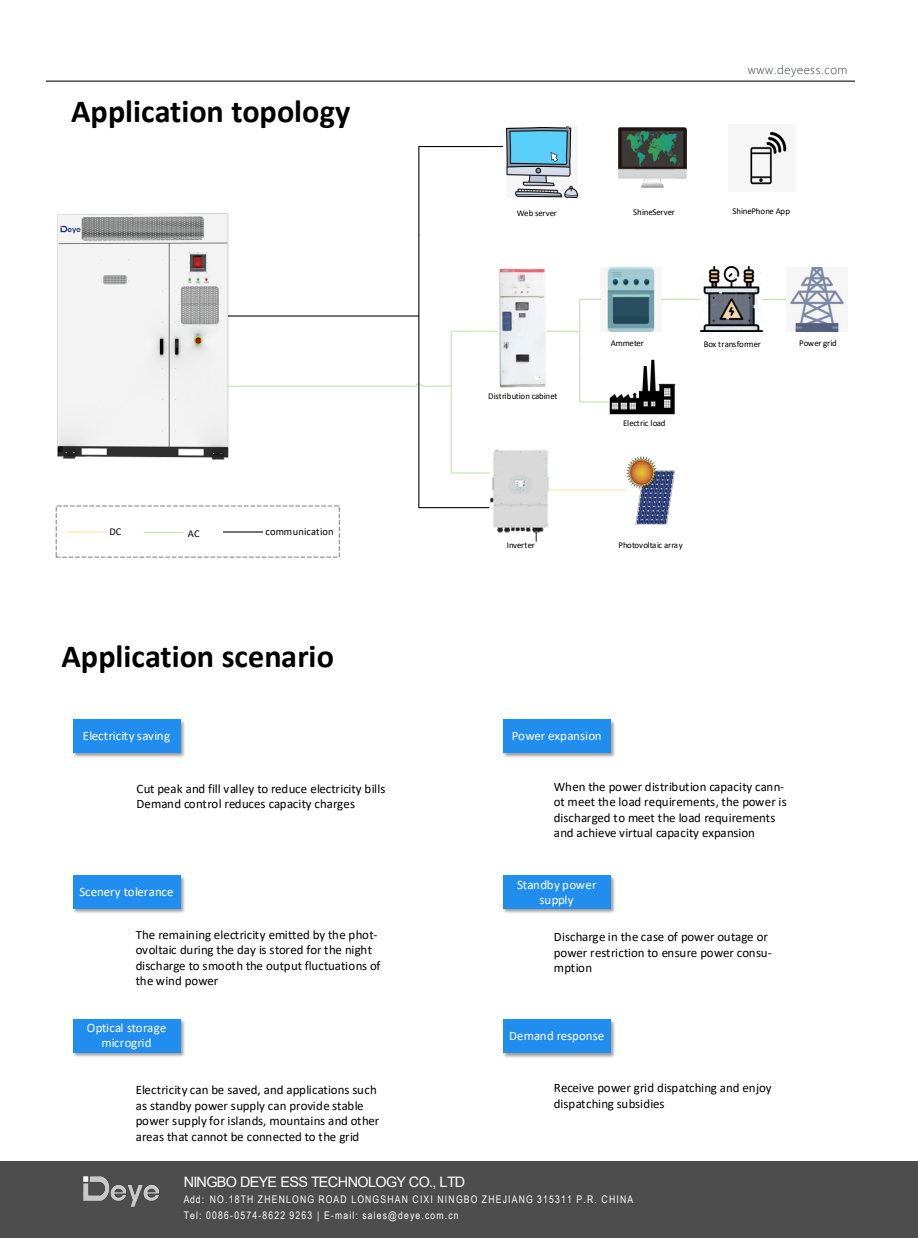
<style>
.page{position:relative;width:918px;height:1238px;background:#fff}
.page>*{position:absolute;margin:0;border:0;box-sizing:border-box;transform-origin:0 0}
.t1{font:700 32.25px "Calibri";letter-spacing:.005em;color:#000}
.t2{font:14.4px "Arial";letter-spacing:-.04em;color:#fff}
.t3{font:12.9px/15.5px "Calibri";color:#000}
.t4{font:12.9px/15.5px "Calibri";color:#fff;text-align:center}
.t5{font:300 12px "Segoe UI";letter-spacing:.045em;color:#313333}
.t6{font:10.5px "Arial Narrow";letter-spacing:.115em;color:#fff}
.t7{font:10.5px "Calibri";letter-spacing:.01em;color:#000}
.t8{font:8.85px "Calibri";letter-spacing:-.02em;color:#000}
.t9{font:8.85px "Calibri";letter-spacing:.005em;color:#000}
.t10{font:8.85px "Calibri";color:#000}
.t11{font:8.85px "Calibri";letter-spacing:-.04em;color:#000}
</style>
<div class="page">
<div style="left:0;top:1161px;width:918px;height:76px;background:#4d4d4d"></div>
<img style="left:83px;top:1176px;width:76px;height:31px">
<hr style="left:46px;top:80px;width:809px;height:2px;background:#4d4d4d">
<img style="left:507px;top:127px;width:70px;height:70px">
<img style="left:618px;top:128px;width:69px;height:59px">
<img style="left:750px;top:131px;width:37px;height:54px">
<img style="left:601px;top:267px;width:60px;height:64px">
<img style="left:701px;top:266px;width:62px;height:65px">
<svg style="left:763px;top:299px;width:24px;height:1px"></svg>
<img style="left:787px;top:268px;width:60px;height:63px">
<img style="left:610px;top:359px;width:66px;height:56px">
<img style="left:625px;top:456px;width:50px;height:68px">
<hr style="left:549px;top:489px;width:76px;height:1px;background:#fee599">
<img style="left:73px;top:719px;width:112px;height:39px">
<div style="left:73px;top:719px;width:107px;height:34px;background:#218def"></div>
<img style="left:503px;top:720px;width:112px;height:38px">
<div style="left:503px;top:719px;width:108px;height:34px;background:#218def"></div>
<img style="left:73px;top:875px;width:112px;height:38px">
<div style="left:73px;top:875px;width:107px;height:34px;background:#218def"></div>
<img style="left:503px;top:876px;width:112px;height:37px">
<div style="left:503px;top:875px;width:108px;height:34px;background:#218def"></div>
<img style="left:73px;top:1019px;width:112px;height:38px">
<div style="left:73px;top:1019px;width:107px;height:33px;background:#218def"></div>
<img style="left:503px;top:1020px;width:112px;height:38px">
<div style="left:503px;top:1019px;width:108px;height:34px;background:#218def"></div>
<img style="left:493px;top:449px;width:56px;height:93px">
<svg style="left:212px;top:146px;width:294px;height:363px"></svg>
<hr style="left:68px;top:531px;width:39px;height:1px;background:#fee599">
<hr style="left:144px;top:532px;width:39px;height:1px;background:#c5e0b3">
<hr style="left:223px;top:531px;width:40px;height:1px;background:#000">
<hr style="left:661px;top:299px;width:40px;height:1px;background:#c5e0b3">
<svg style="left:579px;top:298px;width:32px;height:105px"></svg>
<img style="left:499px;top:268px;width:48px;height:119px">
<hr style="left:547px;top:331px;width:32px;height:1px;background:#c5e0b3">
<img style="left:57px;top:191px;width:221px;height:274px">
<p class="t1" style="left:71px;top:88px;width:281px">Application topology</p>
<p class="t7" style="left:110px;top:524px;width:14px">DC</p>
<p class="t7" style="left:188px;top:526px;width:14px">AC</p>
<p class="t7" style="left:265px;top:524px;width:70px">communication</p>
<p class="t1" style="left:61px;top:633px;width:274px">Application scenario</p>
<p class="t5" style="left:748px;top:58px;width:101px">www.deyeess.com</p>
<p class="t8" style="left:517px;top:207px;width:42px">Web server</p>
<p class="t8" style="left:633px;top:206px;width:43px">ShineServer</p>
<p class="t8" style="left:732px;top:205px;width:59px">ShinePhone App</p>
<p class="t8" style="left:488px;top:390px;width:71px">Distribution cabinet</p>
<p class="t11" style="left:611px;top:336px;width:34px">Ammeter</p>
<p class="t8" style="left:704px;top:338px;width:59px">Box transformer</p>
<p class="t8" style="left:799px;top:337px;width:39px">Power grid</p>
<p class="t8" style="left:623px;top:417px;width:44px">Electric load</p>
<p class="t10" style="left:507px;top:539px;width:30px">Inverter</p>
<p class="t9" style="left:618px;top:539px;width:66px">Photovoltaic array</p>
<p class="t4" style="left:83px;top:727px;width:89px">Electricity saving</p>
<p class="t4" style="left:512px;top:727px;width:91px">Power expansion</p>
<p class="t3" style="left:137px;top:780px;width:251px">Cut peak and fill valley to reduce electricity bills<br>Demand control reduces capacity charges</p>
<p class="t3" style="left:554px;top:778px;width:234px">When the power distribution capacity cann&shy;ot meet the load requirements, the power is discharged to meet the load requirements and achieve virtual capacity expansion</p>
<p class="t4" style="left:80px;top:884px;width:96px">Scenery tolerance</p>
<p class="t4" style="left:517px;top:876px;width:81px">Standby power supply</p>
<p class="t3" style="left:136px;top:926px;width:246px">The remaining electricity emitted by the phot&shy;ovoltaic during the day is stored for the night discharge to smooth the output fluctuations of the wind power</p>
<p class="t3" style="left:554px;top:929px;width:219px">Discharge in the case of power outage or power restriction to ensure power consu&shy;mption</p>
<p class="t4" style="left:87px;top:1019px;width:81px">Optical storage microgrid</p>
<p class="t4" style="left:509px;top:1027px;width:96px">Demand response</p>
<p class="t3" style="left:554px;top:1079px;width:219px">Receive power grid dispatching and enjoy dispatching subsidies</p>
<p class="t3" style="left:136px;top:1082px;width:245px">Electricity can be saved, and applications such as standby power supply can provide stable power supply for islands, mountains and other areas that cannot be connected to the grid</p>
<p class="t2" style="left:184px;top:1171px;width:283px">NINGBO DEYE ESS TECHNOLOGY CO., LTD</p>
<p class="t6" style="left:184px;top:1192px;width:451px">Add: NO.18TH ZHENLONG ROAD LONGSHAN CIXI NINGBO ZHEJIANG 315311 P.R. CHINA</p>
<p class="t6" style="left:184px;top:1207px;width:277px">Tel: 0086-0574-8622 9263 | E-mail: sales@deye.com.cn</p>
</div>
